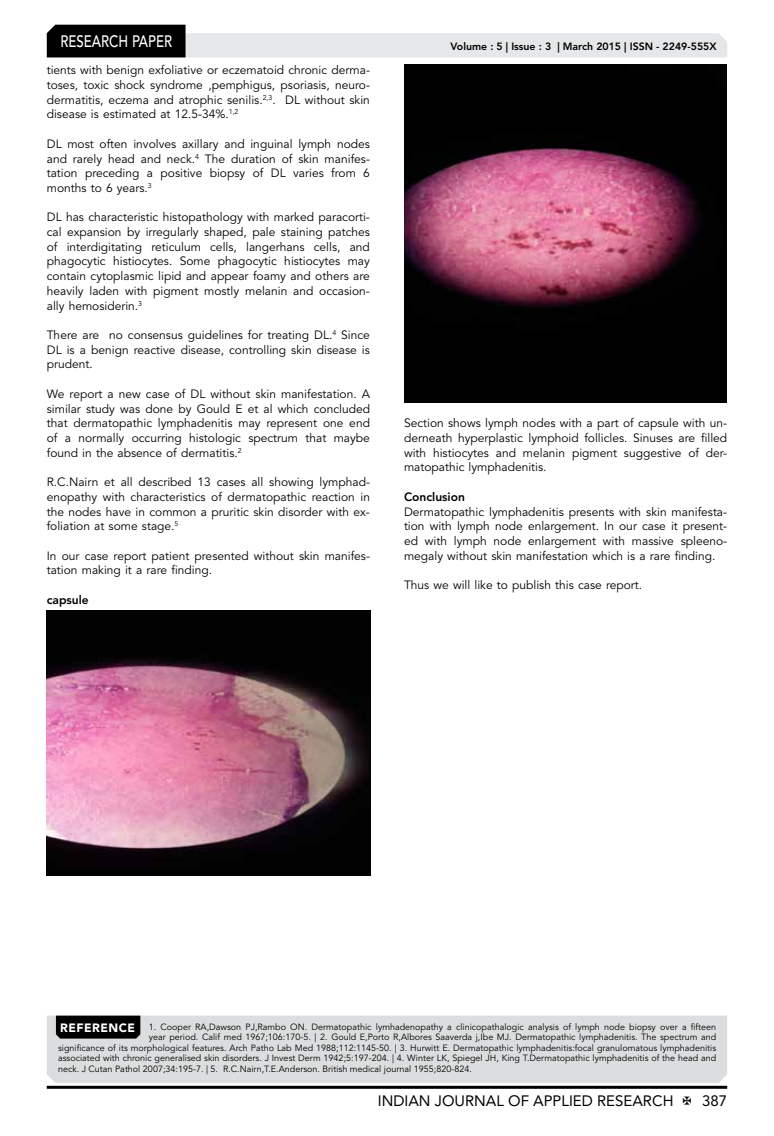
<style>
.page{position:relative;width:774px;height:1136px;background:#fff}
.page>*{position:absolute;margin:0;border:0;box-sizing:border-box;transform-origin:0 0}
.t1{font:500 16.5px "Avenir LT Std";color:#fff;scale:.8 1}
.t2{font:15px "Avenir LT Std";color:#000}
.t3{font:12px/14.7px "Avenir LT Std";color:#000;text-align:justify}
.t4{font:800 12px "Avenir LT Std";color:#000}
.t5{font:800 10.5px "Avenir LT Std";color:#000}
.t6{font:9px "Avenir LT Std";color:#000}
.s1{font-weight:900;font-size:12px;color:#fff}
</style>
<div class="page">
<hr style="left:47px;top:1085px;width:680px;height:3px;background:#000">
<svg style="left:47px;top:25px;width:680px;height:32px"></svg>
<img style="left:47px;top:610px;width:324px;height:265px">
<img style="left:404px;top:64px;width:322px;height:338px">
<div style="left:47px;top:1015px;width:680px;height:67px;background:#dcddde"></div>
<div style="left:56px;top:1015px;width:84px;height:23px;background:#000"></div>
<h1 class="t1" style="left:60px;top:32px;width:139px">RESEARCH PAPER</h1>
<p class="t3" style="left:47px;top:63px;width:325px">tients with benign exfoliative or eczematoid chronic derma&shy;toses, toxic shock syndrome ,pemphigus, psoriasis, neuro&shy;dermatitis, eczema and atrophic senilis.<sup>2,3</sup>. DL without skin disease is estimated at 12.5-34%.<sup>1,2</sup></p>
<p class="t3" style="left:47px;top:137px;width:325px">DL most often involves axillary and inguinal lymph nodes and rarely head and neck.<sup>4</sup> The duration of skin manifes&shy;tation preceding a positive biopsy of DL varies from 6 months to 6 years.<sup>3</sup></p>
<p class="t3" style="left:47px;top:210px;width:325px">DL has characteristic histopathology with marked paracorti&shy;cal expansion by irregularly shaped, pale staining patches of interdigitating reticulum cells, langerhans cells, and phagocytic histiocytes. Some phagocytic histiocytes may contain cytoplasmic lipid and appear foamy and others are heavily laden with pigment mostly melanin and occasion&shy;ally hemosiderin.<sup>3</sup></p>
<p class="t3" style="left:47px;top:328px;width:325px">There are no consensus guidelines for treating DL.<sup>4</sup> Since DL is a benign reactive disease, controlling skin disease is prudent.</p>
<p class="t3" style="left:47px;top:386px;width:325px">We report a new case of DL without skin manifestation. A similar study was done by Gould E et al which concluded that dermatopathic lymphadenitis may represent one end of a normally occurring histologic spectrum that maybe found in the absence of dermatitis.<sup>2</sup></p>
<p class="t3" style="left:47px;top:475px;width:325px">R.C.Nairn et all described 13 cases all showing lymphad&shy;enopathy with characteristics of dermatopathic reaction in the nodes have in common a pruritic skin disorder with ex&shy;foliation at some stage.<sup>5</sup></p>
<p class="t3" style="left:47px;top:548px;width:325px">In our case report patient presented without skin manifes&shy;tation making it a rare finding.</p>
<p class="t4" style="left:47px;top:592px;width:44px">capsule</p>
<p class="t5" style="left:450px;top:41px;width:268px">Volume : 5 | Issue : 3 | March 2015 | ISSN - 2249-555X</p>
<p class="t3" style="left:404px;top:416px;width:325px">Section shows lymph nodes with a part of capsule with un&shy;derneath hyperplastic lymphoid follicles. Sinuses are filled with histiocytes and melanin pigment suggestive of der&shy;matopathic lymphadenitis.</p>
<p class="t4" style="left:404px;top:489px;width:62px">Conclusion</p>
<p class="t3" style="left:404px;top:504px;width:325px">Dermatopathic lymphadenitis presents with skin manifesta&shy;tion with lymph node enlargement. In our case it present&shy;ed with lymph node enlargement with massive spleeno&shy;megaly without skin manifestation which is a rare finding.</p>
<p class="t3" style="left:404px;top:578px;width:240px">Thus we will like to publish this case report.</p>
<p class="t6" style="left:60px;top:1021px;width:657px"><span class="s1">REFERENCE</span> 1. Cooper RA,Dawson PJ,Rambo ON. Dermatopathic lymhadenopathy a clinicopathalogic analysis of lymph node biopsy over a fifteen</p>
<p class="t6" style="left:149px;top:1031px;width:569px">year period. Calif med 1967;106:170-5. | 2. Gould E,Porto R,Albores Saaverda j,Ibe MJ. Dermatopathic lymphadenitis. The spectrum and</p>
<p class="t6" style="left:58px;top:1042px;width:659px">significance of its morphological features. Arch Patho Lab Med 1988;112:1145-50. | 3. Hurwitt E. Dermatopathic lymphadenitis:focal granulomatous lymphadenitis</p>
<p class="t6" style="left:58px;top:1052px;width:660px">associated with chronic generalised skin disorders. J Invest Derm 1942;5:197-204. | 4. Winter LK, Spiegel JH, King T.Dermatopathic lymphadenitis of the head and</p>
<p class="t6" style="left:58px;top:1063px;width:415px">neck. J Cutan Pathol 2007;34:195-7. | 5. R.C.Nairn,T.E.Anderson. British medical journal 1955;820-824.</p>
<p class="t2" style="left:378px;top:1091px;width:297px">INDIAN JOURNAL OF APPLIED RESEARCH</p>
<p class="t2" style="left:702px;top:1091px;width:27px">387</p>
</div>
